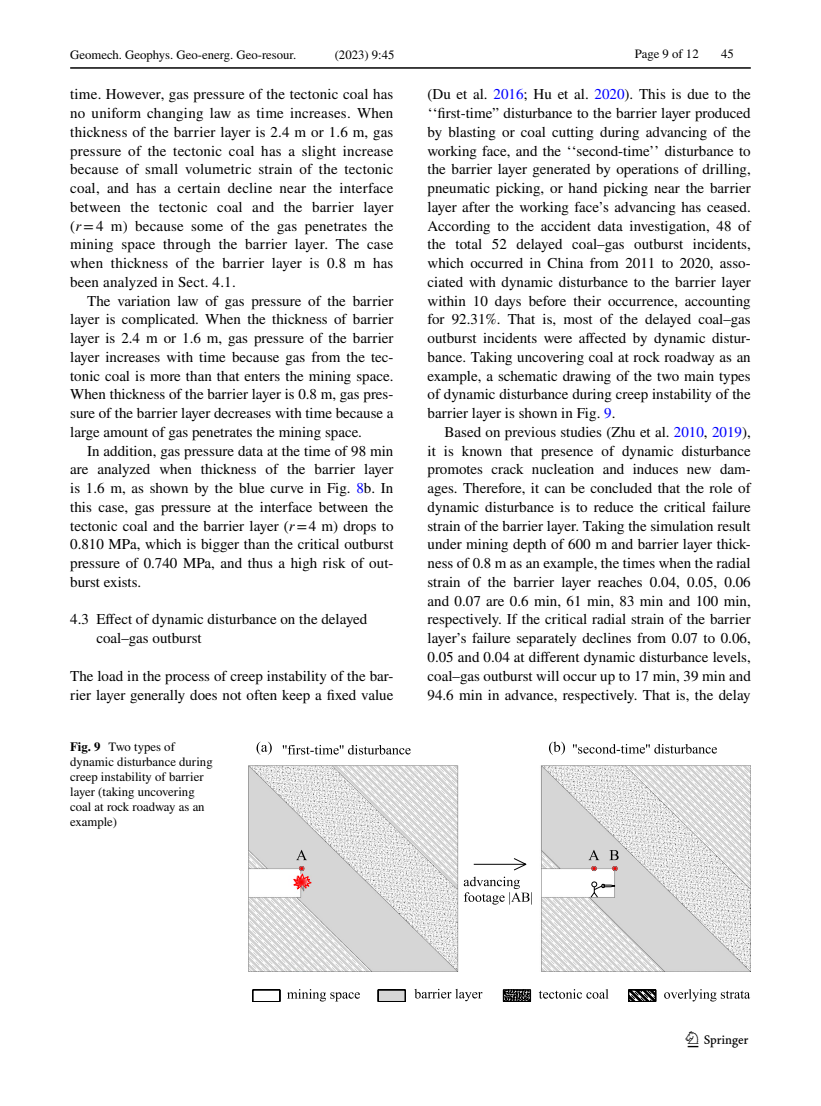
<style>
.page{position:relative;width:821px;height:1106px;background:#fff}
.page>*{position:absolute;margin:0;border:0;box-sizing:border-box;transform-origin:0 0}
.t1{font:22.5px "Springnew Regular 3";color:#000}
.t2{font:15px/18.8px "STIX";color:#000;text-align:justify}
.t3{font:12.75px/15px "STIX";color:#000}
.s1{font-style:italic}
.s2{color:#00f}
.s3{font-weight:700}
</style>
<div class="page">
<hr style="left:70px;top:67px;width:680px;height:2px;background:#000">
<img style="left:249px;top:766px;width:501px;height:205px">
<svg style="left:503px;top:1001px;width:28px;height:1px"></svg>
<svg style="left:283px;top:745px;width:127px;height:9px"></svg>
<svg style="left:664px;top:989px;width:86px;height:12px"></svg>
<svg style="left:252px;top:881px;width:404px;height:120px"></svg>
<svg style="left:573px;top:744px;width:144px;height:9px"></svg>
<svg style="left:590px;top:883px;width:25px;height:14px"></svg>
<svg style="left:588px;top:866px;width:13px;height:5px"></svg>
<svg style="left:464px;top:876px;width:68px;height:28px"></svg>
<svg style="left:296px;top:849px;width:11px;height:11px"></svg>
<svg style="left:588px;top:849px;width:30px;height:11px"></svg>
<svg style="left:609px;top:866px;width:13px;height:5px"></svg>
<svg style="left:292px;top:866px;width:20px;height:27px"></svg>
<svg style="left:549px;top:741px;width:16px;height:13px"></svg>
<svg style="left:256px;top:741px;width:16px;height:13px"></svg>
<svg style="left:473px;top:857px;width:55px;height:13px"></svg>
<p class="t3" style="left:70px;top:48px;width:228px">Geomech. Geophys. Geo-energ. Geo-resour.</p>
<p class="t3" style="left:335px;top:48px;width:61px">(2023) 9:45</p>
<p class="t2" style="left:70px;top:86px;width:325px">time. However, gas pressure of the tectonic coal has no uniform changing law as time increases. When thickness of the barrier layer is 2.4 m or 1.6 m, gas pressure of the tectonic coal has a slight increase because of small volumetric strain of the tectonic coal, and has a certain decline near the interface between the tectonic coal and the barrier layer (<span class="s1">r</span>=4 m) because some of the gas penetrates the mining space through the barrier layer. The case when thickness of the barrier layer is 0.8 m has been analyzed in Sect. 4.1.</p>
<p class="t2" style="left:70px;top:292px;width:325px;text-indent:17px">The variation law of gas pressure of the barrier layer is complicated. When the thickness of barrier layer is 2.4 m or 1.6 m, gas pressure of the barrier layer increases with time because gas from the tec&shy;tonic coal is more than that enters the mining space.<br>When thickness of the barrier layer is 0.8 m, gas pres&shy;sure of the barrier layer decreases with time because a large amount of gas penetrates the mining space.</p>
<p class="t2" style="left:70px;top:442px;width:325px;text-indent:17px">In addition, gas pressure data at the time of 98 min are analyzed when thickness of the barrier layer is 1.6 m, as shown by the blue curve in Fig. <span class="s2">8</span>b. In this case, gas pressure at the interface between the tectonic coal and the barrier layer (<span class="s1">r</span>=4 m) drops to 0.810 MPa, which is bigger than the critical outburst pressure of 0.740 MPa, and thus a high risk of out&shy;burst exists.</p>
<p class="t2" style="left:96px;top:611px;width:272px;text-indent:-26px">4.3 Effect of dynamic disturbance on the delayed coal–gas outburst</p>
<p class="t2" style="left:70px;top:667px;width:325px">The load in the process of creep instability of the bar&shy;rier layer generally does not often keep a fixed value</p>
<p class="t3" style="left:70px;top:740px;width:144px"><span class="s3">Fig. 9</span> Two types of dynamic disturbance during creep instability of barrier layer (taking uncovering coal at rock roadway as an example)</p>
<p class="t3" style="left:635px;top:47px;width:65px">Page 9 of 12</p>
<p class="t3" style="left:721px;top:47px;width:14px">45</p>
<p class="t2" style="left:427px;top:86px;width:325px">(Du et al. <span class="s2">2016</span>; Hu et al. <span class="s2">2020</span>). This is due to the ‘‘first-time” disturbance to the barrier layer produced by blasting or coal cutting during advancing of the working face, and the ‘‘second-time’’ disturbance to the barrier layer generated by operations of drilling, pneumatic picking, or hand picking near the barrier layer after the working face’s advancing has ceased.<br>According to the accident data investigation, 48 of the total 52 delayed coal–gas outburst incidents, which occurred in China from 2011 to 2020, asso&shy;ciated with dynamic disturbance to the barrier layer within 10 days before their occurrence, accounting for 92.31%. That is, most of the delayed coal–gas outburst incidents were affected by dynamic distur&shy;bance. Taking uncovering coal at rock roadway as an example, a schematic drawing of the two main types of dynamic disturbance during creep instability of the barrier layer is shown in Fig. <span class="s2">9</span>.</p>
<p class="t2" style="left:427px;top:423px;width:325px;text-indent:17px">Based on previous studies (Zhu et al. <span class="s2">2010</span>, <span class="s2">2019</span>), it is known that presence of dynamic disturbance promotes crack nucleation and induces new dam&shy;ages. Therefore, it can be concluded that the role of dynamic disturbance is to reduce the critical failure strain of the barrier layer. Taking the simulation result under mining depth of 600 m and barrier layer thick&shy;ness of 0.8 m as an example, the times when the radial strain of the barrier layer reaches 0.04, 0.05, 0.06 and 0.07 are 0.6 min, 61 min, 83 min and 100 min, respectively. If the critical radial strain of the barrier layer’s failure separately declines from 0.07 to 0.06, 0.05 and 0.04 at different dynamic disturbance levels, coal–gas outburst will occur up to 17 min, 39 min and 94.6 min in advance, respectively. That is, the delay</p>
<h1 class="t1" style="left:687px;top:1031px;width:62px">1 3</h1>
</div>
